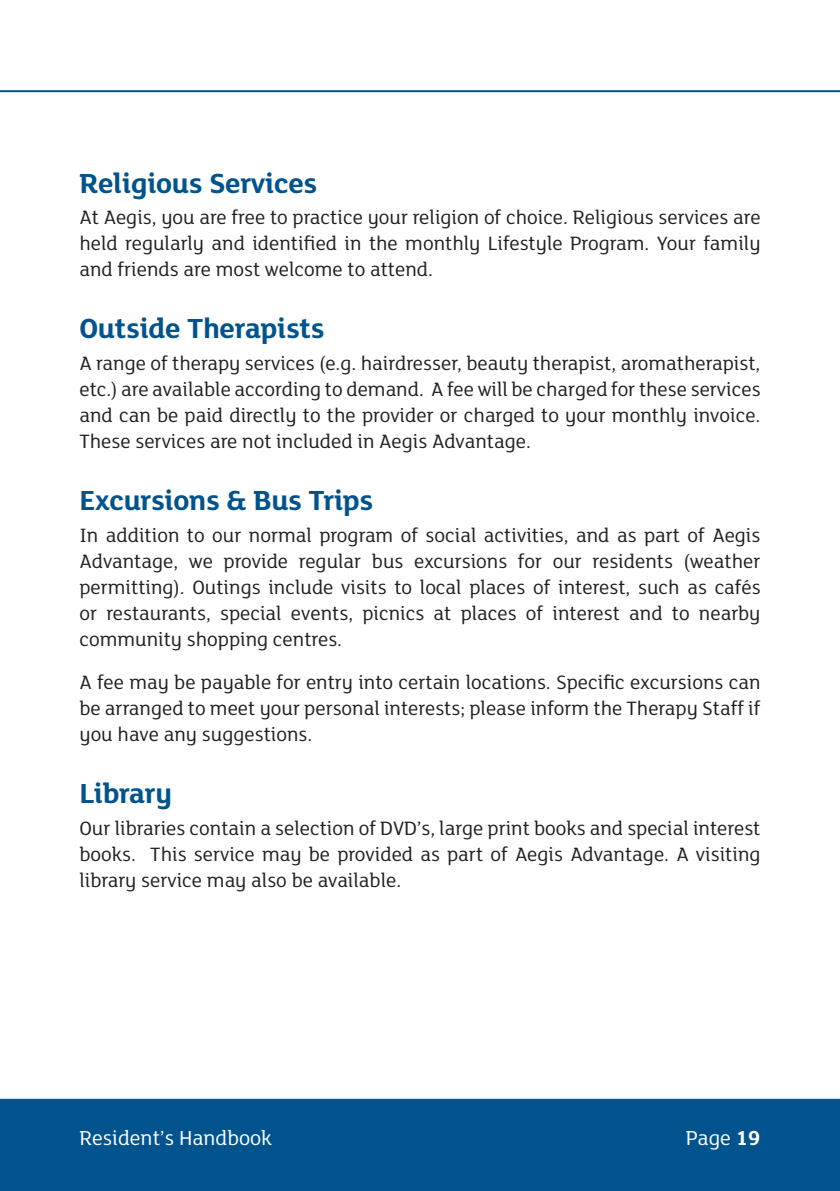
<style>
.page{position:relative;width:840px;height:1191px;background:#fff}
.page>*{position:absolute;margin:0;border:0;box-sizing:border-box;transform-origin:0 0}
.Sub_Heads{font:700 30px "FS Lola";letter-spacing:-.01em;color:#00538d}
.t1{font:22px "FS Lola";color:#fff}
.Body{font:21px/26px "FS Lola";color:#231f20;text-align:justify}
.s1{font-weight:700}
</style>
<div class="page">
<div style="left:0;top:1099px;width:839px;height:92px;background:#00538d"></div>
<hr style="left:0;top:90px;width:839px;height:2px;background:#00538d">
<hr style="left:0;top:1098px;width:839px;height:2px;background:#00538d">
<p class="Sub_Heads" style="left:79px;top:162px;width:239px">Religious Services</p>
<p class="Body" style="left:79px;top:204px;width:682px">At Aegis, you are free to practice your religion of choice. Religious services are held regularly and identified in the monthly Lifestyle Program. Your family and friends are most welcome to attend.</p>
<p class="Sub_Heads" style="left:79px;top:308px;width:246px">Outside Therapists</p>
<p class="Body" style="left:79px;top:349px;width:682px">A range of therapy services (e.g. hairdresser, beauty therapist, aromatherapist, etc.) are available according to demand. A fee will be charged for these services and can be paid directly to the provider or charged to your monthly invoice.<br>These services are not included in Aegis Advantage.</p>
<p class="Sub_Heads" style="left:79px;top:480px;width:295px">Excursions &amp; Bus Trips</p>
<p class="Body" style="left:79px;top:521px;width:682px">In addition to our normal program of social activities, and as part of Aegis Advantage, we provide regular bus excursions for our residents (weather permitting). Outings include visits to local places of interest, such as cafés or restaurants, special events, picnics at places of interest and to nearby community shopping centres.</p>
<p class="Body" style="left:79px;top:668px;width:682px">A fee may be payable for entry into certain locations. Specific excursions can be arranged to meet your personal interests; please inform the Therapy Staff if you have any suggestions.</p>
<p class="Sub_Heads" style="left:79px;top:772px;width:94px">Library</p>
<p class="Body" style="left:79px;top:814px;width:682px">Our libraries contain a selection of DVD’s, large print books and special interest books. This service may be provided as part of Aegis Advantage. A visiting library service may also be available.</p>
<p class="t1" style="left:79px;top:1123px;width:194px">Resident’s Handbook</p>
<p class="t1" style="left:685px;top:1123px;width:76px">Page <span class="s1">19</span></p>
</div>
